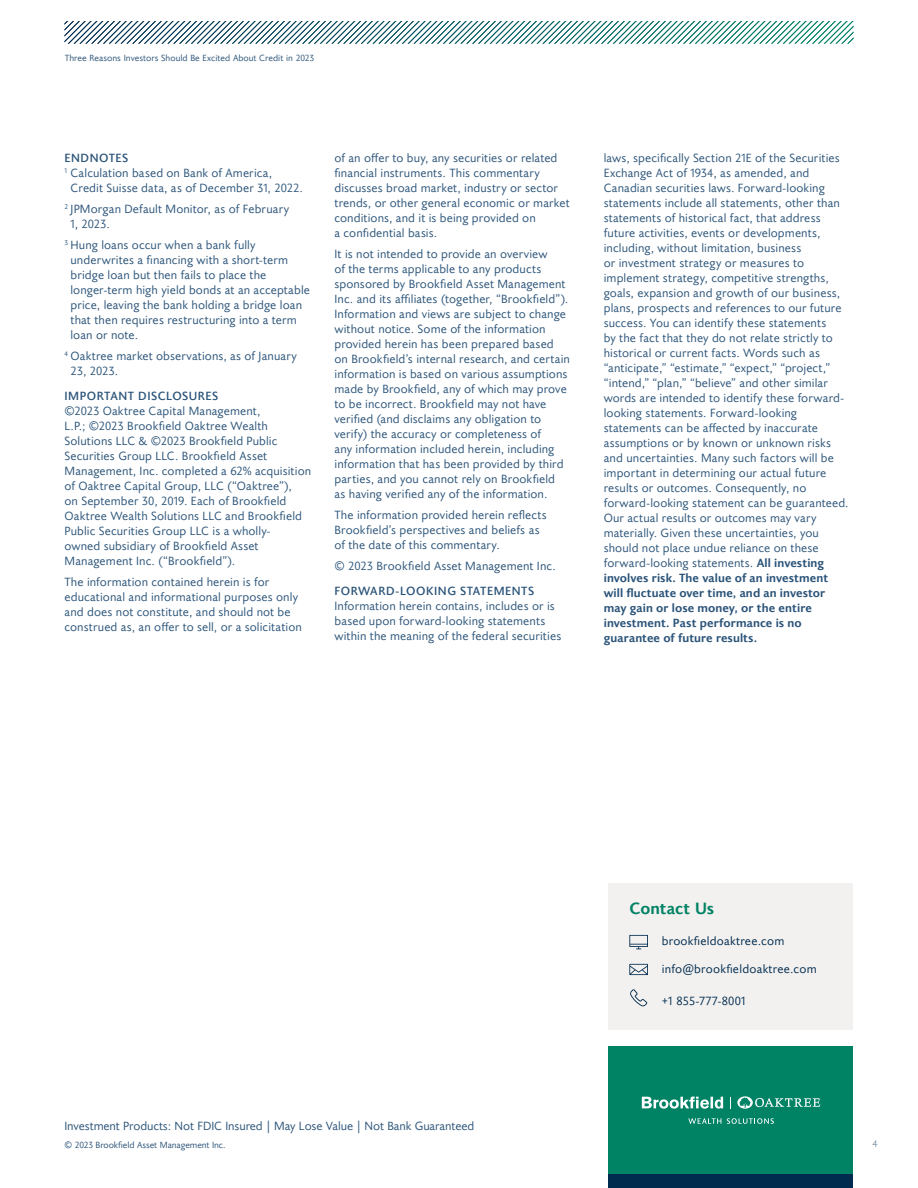
<style>
.page{position:relative;width:918px;height:1188px;background:#fff}
.page>*{position:absolute;margin:0;border:0;box-sizing:border-box;transform-origin:0 0}
.t1{font:700 16.5px "Joanna Sans Nova";color:#008265}
.t2{font:12px/15px "Joanna Sans Nova";letter-spacing:.005em;color:#2b5479}
.t3{font:12px "Joanna Sans Nova";letter-spacing:.02em;color:#002a4e}
.t4{font:500 12px "Joanna Sans Nova";letter-spacing:.04em;color:#2b5479}
.t5{font:9.9px "Joanna Sans Nova";color:#7a91a3}
.t6{font:9px "Joanna Sans Nova";color:#2b5479}
.s1{font-weight:700}
</style>
<div class="page">
<div style="left:609px;top:1173px;width:244px;height:15px;background:#002a4e"></div>
<div style="left:609px;top:1046px;width:244px;height:127px;background:#008265"></div>
<svg style="left:642px;top:1097px;width:81px;height:12px"></svg>
<svg style="left:737px;top:1096px;width:83px;height:13px"></svg>
<svg style="left:688px;top:1118px;width:33px;height:6px"></svg>
<svg style="left:727px;top:1118px;width:47px;height:6px"></svg>
<div style="left:609px;top:884px;width:244px;height:146px;background:#f2f1ef"></div>
<svg style="left:629px;top:935px;width:19px;height:14px"></svg>
<svg style="left:629px;top:964px;width:19px;height:11px"></svg>
<svg style="left:630px;top:989px;width:17px;height:17px"></svg>
<svg style="left:64px;top:21px;width:790px;height:23px"></svg>
<p class="t6" style="left:65px;top:51px;width:251px">Three Reasons Investors Should Be Excited About Credit in 2023</p>
<p class="t4" style="left:64px;top:149px;width:65px">ENDNOTES</p>
<p class="t2" style="left:64px;top:165px;width:209px"><sup>1</sup> Calculation based on Bank of America,</p>
<p class="t2" style="left:70px;top:180px;width:234px">Credit Suisse data, as of December 31, 2022.</p>
<p class="t2" style="left:70px;top:201px;width:220px;text-indent:-6px"><sup>2</sup> JPMorgan Default Monitor, as of February<br>1, 2023.</p>
<p class="t2" style="left:70px;top:237px;width:241px;text-indent:-6px"><sup>3</sup> Hung loans occur when a bank fully underwrites a financing with a short-term bridge loan but then fails to place the longer-term high yield bonds at an acceptable price, leaving the bank holding a bridge loan that then requires restructuring into a term loan or note.</p>
<p class="t2" style="left:70px;top:348px;width:228px;text-indent:-6px"><sup>4</sup> Oaktree market observations, as of January<br>23, 2023.</p>
<p class="t4" style="left:64px;top:388px;width:155px">IMPORTANT DISCLOSURES</p>
<p class="t2" style="left:64px;top:403px;width:248px">©2023 Oaktree Capital Management,<br>L.P.; ©2023 Brookfield Oaktree Wealth Solutions LLC &amp; ©2023 Brookfield Public Securities Group LLC. Brookfield Asset Management, Inc. completed a 62% acquisition of Oaktree Capital Group, LLC (“Oaktree”),<br>on September 30, 2019. Each of Brookfield Oaktree Wealth Solutions LLC and Brookfield Public Securities Group LLC is a wholly-<br>owned subsidiary of Brookfield Asset Management Inc. (“Brookfield”).</p>
<p class="t2" style="left:64px;top:574px;width:239px">The information contained herein is for educational and informational purposes only and does not constitute, and should not be construed as, an offer to sell, or a solicitation</p>
<p class="t2" style="left:334px;top:150px;width:237px">of an offer to buy, any securities or related financial instruments. This commentary discusses broad market, industry or sector trends, or other general economic or market conditions, and it is being provided on<br>a confidential basis.</p>
<p class="t2" style="left:335px;top:246px;width:237px">It is not intended to provide an overview<br>of the terms applicable to any products sponsored by Brookfield Asset Management Inc. and its affiliates (together, “Brookfield”).<br>Information and views are subject to change without notice. Some of the information provided herein has been prepared based on Brookfield’s internal research, and certain information is based on various assumptions made by Brookfield, any of which may prove to be incorrect. Brookfield may not have verified (and disclaims any obligation to verify) the accuracy or completeness of<br>any information included herein, including information that has been provided by third parties, and you cannot rely on Brookfield<br>as having verified any of the information.</p>
<p class="t2" style="left:335px;top:507px;width:214px">The information provided herein reflects<br>Brookfield’s perspectives and beliefs as of the date of this commentary.</p>
<p class="t2" style="left:335px;top:558px;width:223px">© 2023 Brookfield Asset Management Inc.</p>
<p class="t4" style="left:335px;top:583px;width:201px">FORWARD-LOOKING STATEMENTS</p>
<p class="t2" style="left:335px;top:598px;width:228px">Information herein contains, includes or is based upon forward-looking statements within the meaning of the federal securities</p>
<p class="t2" style="left:604px;top:150px;width:246px">laws, specifically Section 21E of the Securities Exchange Act of 1934, as amended, and Canadian securities laws. Forward-looking statements include all statements, other than statements of historical fact, that address future activities, events or developments, including, without limitation, business<br>or investment strategy or measures to implement strategy, competitive strengths, goals, expansion and growth of our business, plans, prospects and references to our future success. You can identify these statements<br>by the fact that they do not relate strictly to historical or current facts. Words such as “anticipate,” “estimate,” “expect,” “project,” “intend,” “plan,” “believe” and other similar words are intended to identify these forward&shy;looking statements. Forward-looking statements can be affected by inaccurate assumptions or by known or unknown risks and uncertainties. Many such factors will be important in determining our actual future results or outcomes. Consequently, no forward-looking statement can be guaranteed.<br>Our actual results or outcomes may vary materially. Given these uncertainties, you should not place undue reliance on these forward-looking statements. <span class="s1">All investing involves risk. The value of an investment will fluctuate over time, and an investor may gain or lose money, or the entire investment. Past performance is no guarantee of future results.</span></p>
<p class="t2" style="left:64px;top:1117px;width:411px">Investment Products: Not FDIC Insured | May Lose Value | Not Bank Guaranteed</p>
<p class="t6" style="left:64px;top:1139px;width:163px">© 2023 Brookfield Asset Management Inc.</p>
<h1 class="t1" style="left:629px;top:896px;width:86px">Contact Us</h1>
<p class="t3" style="left:662px;top:932px;width:124px">brookfieldoaktree.com</p>
<p class="t3" style="left:662px;top:960px;width:157px">info@brookfieldoaktree.com</p>
<p class="t3" style="left:662px;top:992px;width:85px">+1 855-777-8001</p>
<p class="t5" style="left:873px;top:1136px;width:7px">4</p>
</div>
